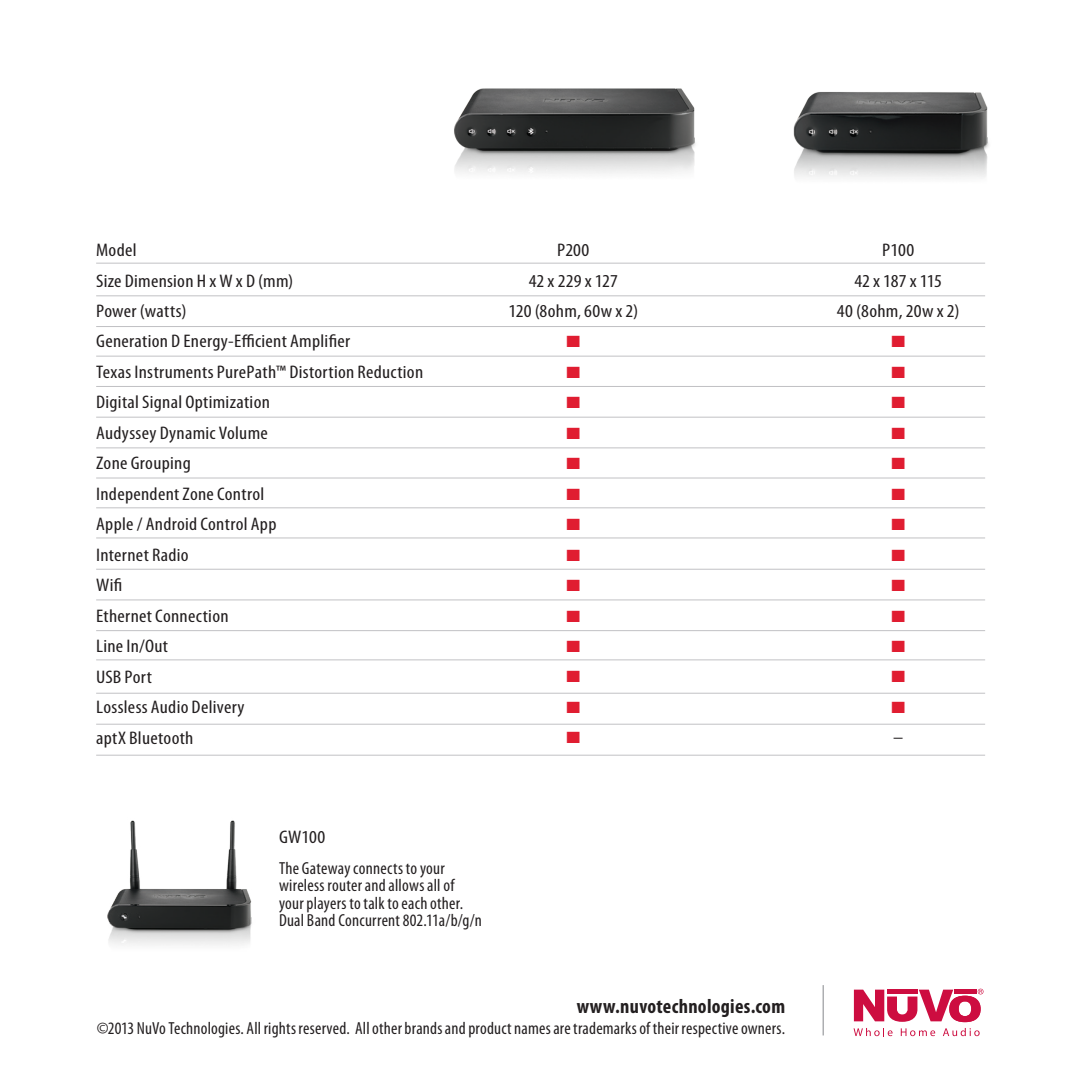
<style>
.page{position:relative;width:1080px;height:1080px;background:#fff}
.page>*{position:absolute;margin:0;border:0;box-sizing:border-box;transform-origin:0 0}
.t1{font:700 condensed 20.25px "Myriad Pro";letter-spacing:.015em;color:#231f20}
.t2{font:condensed 18.25px/30.5px "Myriad Pro";letter-spacing:.015em;color:#231f20;scale:1.11 1}
.t3{font:condensed 17.5px/17.5px "Myriad Pro";letter-spacing:.015em;color:#231f20}
.t4{font:16.25px "Zapf Dingbats ITC";color:#e01d31;scale:1.11 1}
</style>
<div class="page">
<img style="left:107px;top:820px;width:145px;height:125px">
<img style="left:793px;top:92px;width:196px;height:86px">
<img style="left:454px;top:88px;width:242px;height:86px">
<hr style="left:96px;top:263px;width:889px;height:1px;background:#c2c2c5">
<hr style="left:96px;top:295px;width:889px;height:1px;background:#c2c2c5">
<hr style="left:96px;top:326px;width:889px;height:1px;background:#c2c2c5">
<hr style="left:96px;top:356px;width:889px;height:1px;background:#c2c2c5">
<hr style="left:96px;top:386px;width:889px;height:1px;background:#c2c2c5">
<hr style="left:96px;top:417px;width:889px;height:1px;background:#c2c2c5">
<hr style="left:96px;top:447px;width:889px;height:1px;background:#c2c2c5">
<hr style="left:96px;top:478px;width:889px;height:1px;background:#c2c2c5">
<hr style="left:96px;top:507px;width:889px;height:1px;background:#c2c2c5">
<hr style="left:96px;top:537px;width:889px;height:1px;background:#c2c2c5">
<hr style="left:96px;top:569px;width:889px;height:1px;background:#c2c2c5">
<hr style="left:96px;top:599px;width:889px;height:1px;background:#c2c2c5">
<hr style="left:96px;top:630px;width:889px;height:1px;background:#c2c2c5">
<hr style="left:96px;top:659px;width:889px;height:1px;background:#c2c2c5">
<hr style="left:96px;top:693px;width:889px;height:1px;background:#c2c2c5">
<hr style="left:96px;top:724px;width:889px;height:1px;background:#c2c2c5">
<hr style="left:96px;top:755px;width:889px;height:1px;background:#c2c2c5">
<svg style="left:854px;top:989px;width:130px;height:33px"></svg>
<hr style="left:955px;top:990px;width:22px;height:4px;background:#cd0d40">
<svg style="left:854px;top:1028px;width:39px;height:8px"></svg>
<svg style="left:901px;top:1028px;width:34px;height:8px"></svg>
<svg style="left:943px;top:1028px;width:37px;height:8px"></svg>
<hr style="left:823px;top:985px;width:1px;height:50px;background:#939598">
<p class="t2" style="left:96px;top:235px;width:296px">Model<br>Size Dimension H x W x D (mm)<br>Power (watts)<br>Generation D Energy-Efficient Amplifier<br>Texas Instruments PurePath™ Distortion Reduction<br>Digital Signal Optimization<br>Audyssey Dynamic Volume<br>Zone Grouping<br>Independent Zone Control<br>Apple / Android Control App<br>Internet Radio<br>Wifi<br>Ethernet Connection<br>Line In/Out<br>USB Port<br>Lossless Audio Delivery<br>aptX Bluetooth</p>
<p class="t2" style="left:557px;top:235px;width:31px">P200</p>
<p class="t2" style="left:882px;top:235px;width:30px">P100</p>
<p class="t2" style="left:529px;top:265px;width:82px">42 x 229 x 127</p>
<p class="t2" style="left:854px;top:265px;width:80px">42 x 187 x 115</p>
<p class="t2" style="left:508px;top:296px;width:119px">120 (8ohm, 60w x 2)</p>
<p class="t2" style="left:837px;top:296px;width:112px">40 (8ohm, 20w x 2)</p>
<p class="t4" style="left:566px;top:334px;width:14px">■</p>
<p class="t4" style="left:891px;top:334px;width:14px">■</p>
<p class="t4" style="left:566px;top:365px;width:14px">■</p>
<p class="t4" style="left:891px;top:365px;width:14px">■</p>
<p class="t4" style="left:566px;top:395px;width:14px">■</p>
<p class="t4" style="left:891px;top:395px;width:14px">■</p>
<p class="t4" style="left:566px;top:426px;width:14px">■</p>
<p class="t4" style="left:891px;top:426px;width:14px">■</p>
<p class="t4" style="left:566px;top:456px;width:14px">■</p>
<p class="t4" style="left:891px;top:456px;width:14px">■</p>
<p class="t4" style="left:566px;top:487px;width:14px">■</p>
<p class="t4" style="left:891px;top:487px;width:14px">■</p>
<p class="t4" style="left:566px;top:517px;width:14px">■</p>
<p class="t4" style="left:891px;top:517px;width:14px">■</p>
<p class="t4" style="left:566px;top:547px;width:14px">■</p>
<p class="t4" style="left:891px;top:547px;width:14px">■</p>
<p class="t4" style="left:566px;top:578px;width:14px">■</p>
<p class="t4" style="left:891px;top:578px;width:14px">■</p>
<p class="t4" style="left:566px;top:608px;width:14px">■</p>
<p class="t4" style="left:891px;top:608px;width:14px">■</p>
<p class="t4" style="left:566px;top:639px;width:14px">■</p>
<p class="t4" style="left:891px;top:639px;width:14px">■</p>
<p class="t4" style="left:566px;top:669px;width:14px">■</p>
<p class="t4" style="left:891px;top:669px;width:14px">■</p>
<p class="t4" style="left:566px;top:700px;width:14px">■</p>
<p class="t4" style="left:891px;top:700px;width:14px">■</p>
<p class="t4" style="left:566px;top:730px;width:14px">■</p>
<p class="t2" style="left:893px;top:722px;width:11px">–</p>
<p class="t2" style="left:279px;top:821px;width:43px">GW100</p>
<p class="t3" style="left:279px;top:859px;width:204px">The Gateway connects to your wireless router and allows all of your players to talk to each other.<br>Dual Band Concurrent 802.11a/b/g/n</p>
<p class="t1" style="left:577px;top:994px;width:210px">www.nuvotechnologies.com</p>
<p class="t3" style="left:97px;top:1020px;width:690px">©2013 NuVo Technologies. All rights reserved. All other brands and product names are trademarks of their respective owners.</p>
</div>
